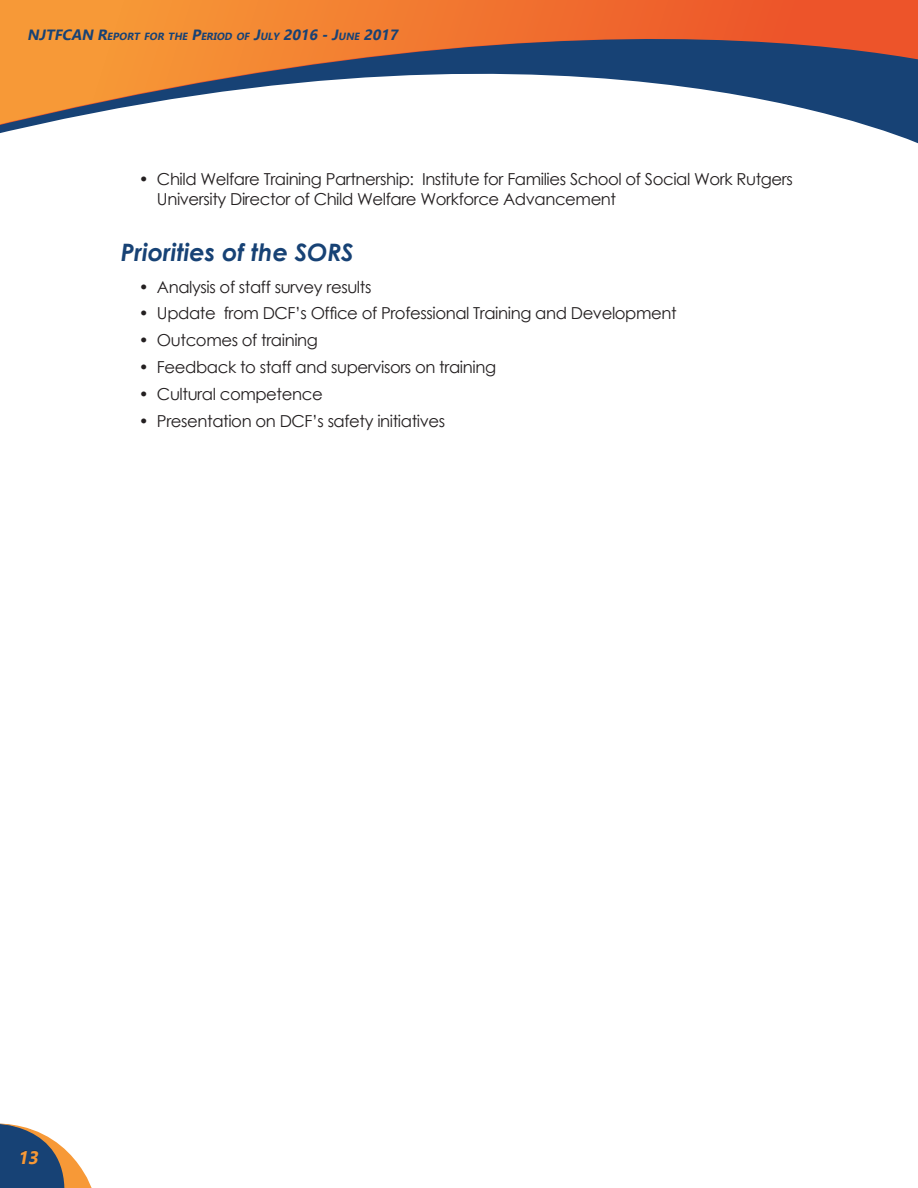
<style>
.page{position:relative;width:918px;height:1188px;background:#fff}
.page>*{position:absolute;margin:0;border:0;box-sizing:border-box;transform-origin:0 0}
.t1{font:italic 700 24px "Century Gothic";color:#174275}
.t2{font:italic 700 18px "Ebrima";color:#f79937}
.t3{font:16.5px/19.8px "Century Gothic";letter-spacing:-.025em;color:#231f20}
.t4{font:italic 700 10.35px "Ebrima";color:#174275}
.s1{font-size:14.85px}
</style>
<div class="page">
<svg style="left:0;top:0;width:918px;height:130px"></svg>
<svg style="left:0;top:1123px;width:92px;height:65px"></svg>
<p class="t4" style="left:27px;top:29px;width:376px"><span class="s1">NJTFCAN R</span>EPORT FOR THE <span class="s1">P</span>ERIOD OF <span class="s1">J</span>ULY <span class="s1">2016 -J</span>UN E <span class="s1">2017</span></p>
<p class="t3" style="left:157px;top:169px;width:637px;text-indent:-18px">• Child Welfare Training Partnership: Institute for Families School of Social Work Rutgers<br>University Director of Child Welfare Workforce Advancement</p>
<h1 class="t1" style="left:121px;top:234px;width:234px">Priorities of the SORS</h1>
<p class="t3" style="left:139px;top:276px;width:234px">• Analysis of staff survey results</p>
<p class="t3" style="left:139px;top:303px;width:539px">• Update from DCF’s Office of Professional Training and Development</p>
<p class="t3" style="left:139px;top:330px;width:181px">• Outcomes of training</p>
<p class="t3" style="left:139px;top:357px;width:359px">• Feedback to staff and supervisors on training</p>
<p class="t3" style="left:139px;top:384px;width:185px">• Cultural competence</p>
<p class="t3" style="left:139px;top:411px;width:308px">• Presentation on DCF’s safety initiatives</p>
<p class="t2" style="left:18px;top:1144px;width:27px">13</p>
</div>
